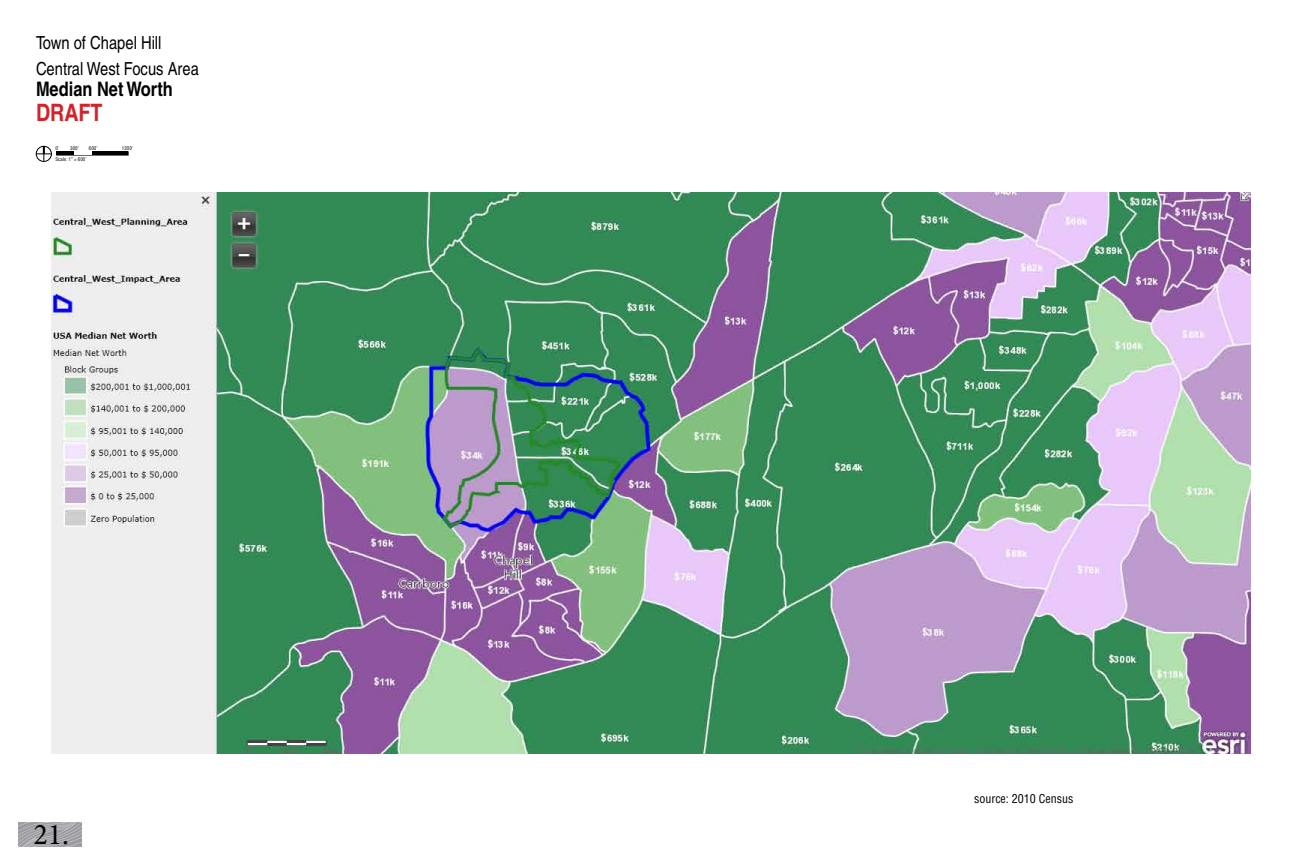
<style>
.page{position:relative;width:1296px;height:864px;background:#fff}
.page>*{position:absolute;margin:0;border:0;box-sizing:border-box;transform-origin:0 0}
.t1{font:30px "Minion Pro";color:#000}
.t2{font:700 condensed 24px "Helvetica";color:#d2232a}
.t3{font:700 condensed 20px "Helvetica";color:#000}
.t4{font:condensed 18px "Helvetica";color:#000}
.t5{font:condensed 12px "Helvetica";color:#000}
.t6{font:condensed 5px "Helvetica";color:#000}
</style>
<div class="page">
<svg style="left:36px;top:146px;width:16px;height:16px"></svg>
<div style="left:56px;top:152px;width:72px;height:3px;border:1px solid #000"></div>
<hr style="left:74px;top:152px;width:18px;height:3px;background:#fff">
<img style="left:52px;top:192px;width:1198px;height:562px">
<img style="left:18px;top:823px;width:63px;height:23px">
<p class="t4" style="left:36px;top:32px;width:127px">Town of Chapel Hill</p>
<p class="t4" style="left:36px;top:58px;width:164px">Central West Focus Area</p>
<p class="t3" style="left:36px;top:77px;width:138px">Median Net Worth</p>
<p class="t2" style="left:36px;top:98px;width:68px">DRAFT</p>
<p class="t6" style="left:55px;top:145px;width:5px">0’</p>
<p class="t6" style="left:70px;top:145px;width:10px">300’</p>
<p class="t6" style="left:89px;top:145px;width:10px">600’</p>
<p class="t6" style="left:122px;top:145px;width:13px">1200’</p>
<p class="t6" style="left:55px;top:156px;width:33px">Scale: 1” = 600’</p>
<p class="t1" style="left:33px;top:815px;width:37px">21.</p>
<p class="t5" style="left:974px;top:791px;width:101px">source: 2010 Census</p>
</div>
